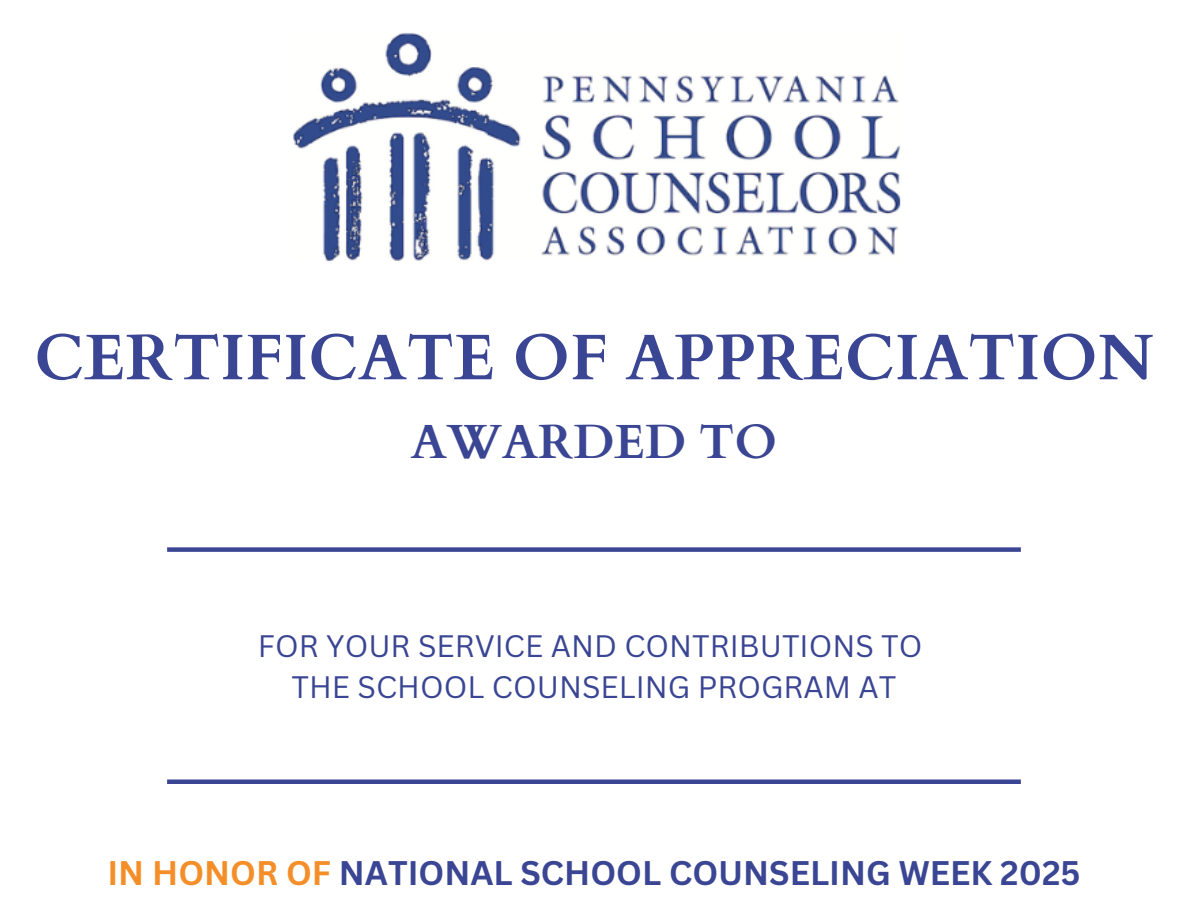
<style>
.page{position:relative;width:1188px;height:918px;background:#fff}
.page>*{position:absolute;margin:0;border:0;box-sizing:border-box;transform-origin:0 0}
.t1{font:700 64.5px "Cardo";color:#3a4593}
.t2{font:700 48px "Cardo";color:#3a4593}
.t3{font:700 33.3px "Canva Sans";color:#3a4593}
.t4{font:30.3px "Canva Sans";color:#3a4593}
.s1{color:#f48e29}
</style>
<div class="page">
<div style="left:167px;top:547px;width:854px;height:5px;background:#3a4593"></div>
<hr style="left:167px;top:780px;width:854px;height:4px;background:#3a4593">
<img style="left:293px;top:33px;width:608px;height:229px">
<p class="t1" style="left:34px;top:315px;width:1121px">CERTIFICATE OF APPRECIATION</p>
<h1 class="t2" style="left:411px;top:410px;width:368px">AWARDED TO</h1>
<h2 class="t4" style="left:258px;top:624px;width:666px">FOR YOUR SERVICE AND CONTRIBUTIONS TO</h2>
<p class="t4" style="left:291px;top:666px;width:607px">THE SCHOOL COUNSELING PROGRAM AT</p>
<p class="t3" style="left:107px;top:850px;width:975px"><span class="s1">IN HONOR OF</span> NATIONAL SCHOOL COUNSELING WEEK 2025</p>
</div>
